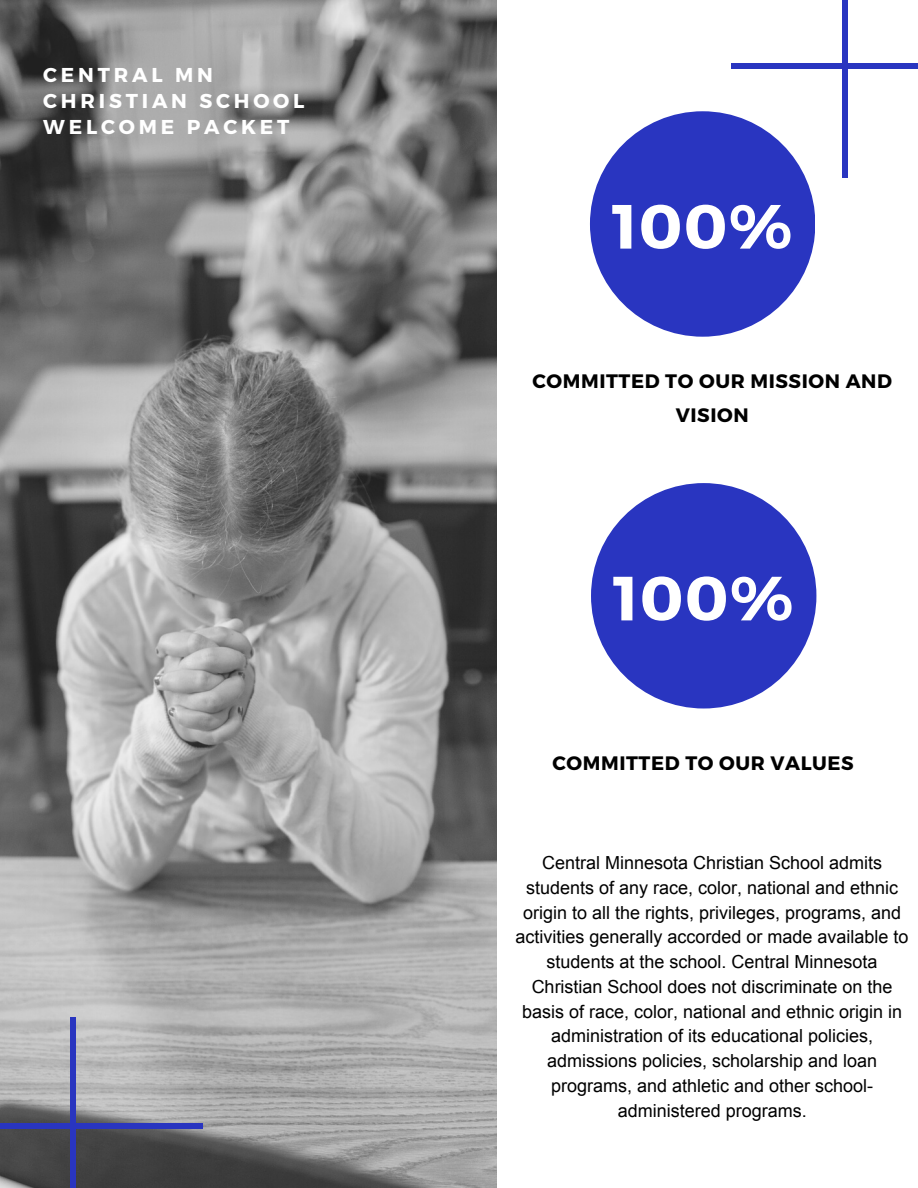
<style>
.page{position:relative;width:918px;height:1188px;background:#fff}
.page>*{position:absolute;margin:0;border:0;box-sizing:border-box;transform-origin:0 0}
.t1{font:700 62.25px "Montserrat";letter-spacing:.02em;color:#fff}
.t2{font:700 20.1px/25.8px "Montserrat";letter-spacing:.19em;color:#fff}
.t3{font:700 19.5px/33.9px "Montserrat";letter-spacing:.03em;color:#000;text-align:center}
.t4{font:18px/24.8px "Arial";color:#000;text-align:center}
</style>
<div class="page">
<img style="left:0;top:0;width:496px;height:1188px">
<div style="left:590px;top:111px;width:225px;height:225px;background:#2935c0;border-radius:50%"></div>
<div style="left:591px;top:483px;width:225px;height:225px;background:#2935c0;border-radius:50%"></div>
<div style="left:843px;top:0;width:5px;height:178px;background:#2935c0"></div>
<div style="left:731px;top:64px;width:187px;height:5px;background:#2935c0"></div>
<div style="left:70px;top:1017px;width:6px;height:171px;background:#2935c0"></div>
<div style="left:0;top:1123px;width:203px;height:5px;background:#2935c0"></div>
<h2 class="t2" style="left:43px;top:61px;width:263px">CENTRAL MN<br>CHRISTIAN SCHOOL<br>WELCOME PACKET</h2>
<h1 class="t1" style="left:612px;top:186px;width:182px">100%</h1>
<p class="t3" style="left:532px;top:364px;width:361px">COMMITTED TO OUR MISSION AND<br>VISION</p>
<p class="t1" style="left:613px;top:558px;width:182px">100%</p>
<h2 class="t3" style="left:553px;top:745px;width:303px">COMMITTED TO OUR VALUES</h2>
<p class="t4" style="left:516px;top:850px;width:394px">Central Minnesota Christian School admits students of any race, color, national and ethnic origin to all the rights, privileges, programs, and activities generally accorded or made available to students at the school. Central Minnesota Christian School does not discriminate on the basis of race, color, national and ethnic origin in administration of its educational policies, admissions policies, scholarship and loan programs, and athletic and other school&shy;administered programs.</p>
</div>
